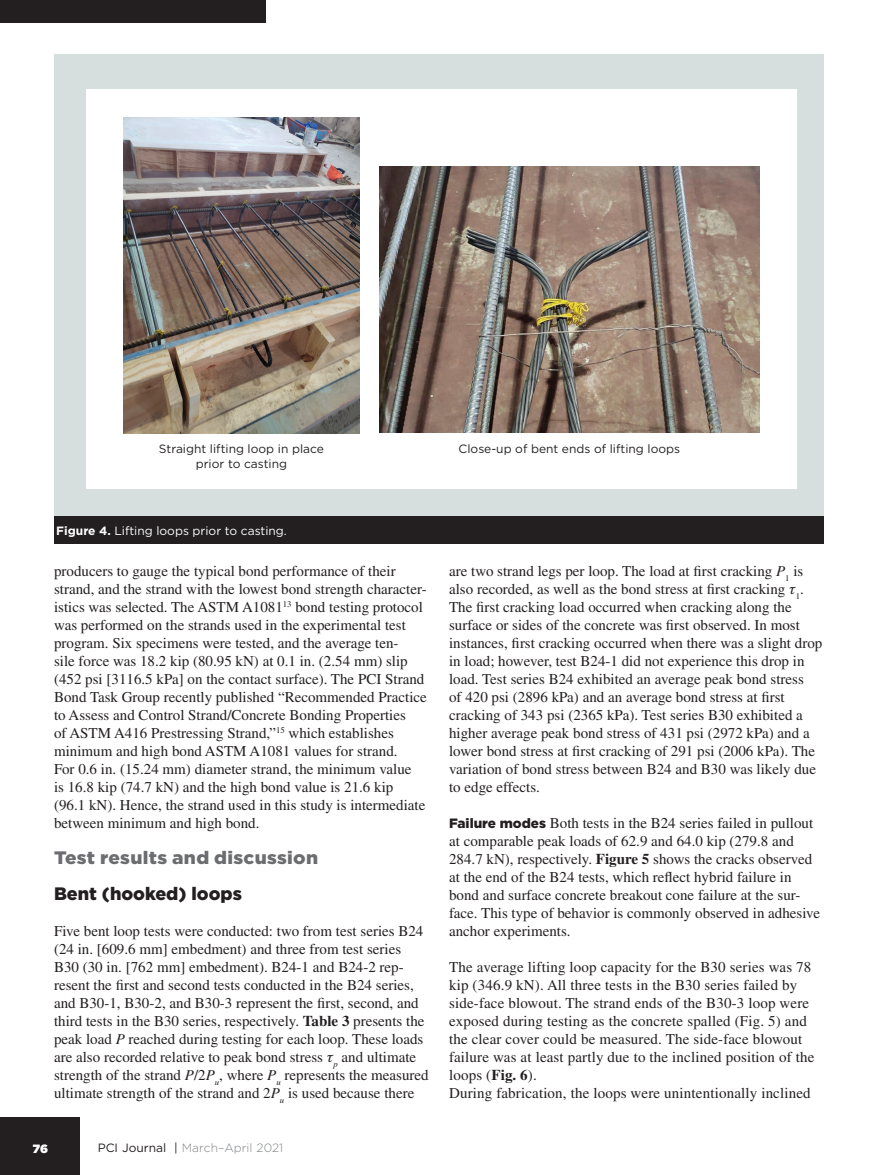
<style>
.page{position:relative;width:878px;height:1175px;background:#fff}
.page>*{position:absolute;margin:0;border:0;box-sizing:border-box;transform-origin:0 0}
.Subhead{font:900 18px "Gotham";letter-spacing:.015em;color:#6c6d70;scale:1.06 1}
.Subhead2{font:900 18px "Gotham";color:#231f20}
.Body{font:15px/18px "Times LT Std";color:#231f20}
.Figure_Label{font:12px/14.4px "Gotham";color:#231f20;text-align:center}
.Figure_caption{font:12px "Gotham";color:#fff}
.t1{font:300 12px "Gotham";color:#808285}
.t2{font:900 12px "Gotham";color:#fff}
.s1{font-weight:700}
.s2{font-style:italic}
.s3{font-family:"Times Ten Greek Inclined"}
.s4{font-weight:400;color:#231f20}
.s5{font-family:"Gotham";font-weight:900;font-size:13.5px}
</style>
<div class="page">
<div style="left:0;top:1117px;width:80px;height:57px;background:#231f20"></div>
<div style="left:0;top:0;width:266px;height:23px;background:#231f20"></div>
<div style="left:54px;top:54px;width:770px;height:463px;background:#d7dfde"></div>
<div style="left:54px;top:517px;width:770px;height:27px;background:#231f20"></div>
<div style="left:86px;top:89px;width:710px;height:399px;background:#fff"></div>
<img style="left:123px;top:118px;width:237px;height:315px">
<img style="left:379px;top:166px;width:380px;height:266px">
<p class="Figure_Label" style="left:159px;top:442px;width:166px">Straight lifting loop in place prior to casting</p>
<p class="Figure_Label" style="left:458px;top:442px;width:223px">Close-up of bent ends of lifting loops</p>
<p class="Figure_caption" style="left:56px;top:523px;width:232px"><span class="s1">Figure 4.</span> Lifting loops prior to casting.</p>
<p class="Body" style="left:54px;top:562px;width:374px">producers to gauge the typical bond performance of their strand, and the strand with the lowest bond strength character&shy;istics was selected. The ASTM A1081<sup>13</sup> bond testing protocol was performed on the strands used in the experimental test program. Six specimens were tested, and the average ten-<br>sile force was 18.2 kip (80.95 kN) at 0.1 in. (2.54 mm) slip (452 psi [3116.5 kPa] on the contact surface). The PCI Strand Bond Task Group recently published “Recommended Practice to Assess and Control Strand/Concrete Bonding Properties<br>of ASTM A416 Prestressing Strand,”<sup>15</sup> which establishes minimum and high bond ASTM A1081 values for strand.<br>For 0.6 in. (15.24 mm) diameter strand, the minimum value<br>is 16.8 kip (74.7 kN) and the high bond value is 21.6 kip (96.1 kN). Hence, the strand used in this study is intermediate between minimum and high bond.</p>
<p class="Subhead" style="left:54px;top:845px;width:251px">Test results and discussion</p>
<p class="Subhead2" style="left:54px;top:881px;width:189px">Bent (hooked) loops</p>
<p class="Body" style="left:54px;top:922px;width:376px">Five bent loop tests were conducted: two from test series B24 (24 in. [609.6 mm] embedment) and three from test series B30 (30 in. [762 mm] embedment). B24-1 and B24-2 rep&shy;resent the first and second tests conducted in the B24 series, and B30-1, B30-2, and B30-3 represent the first, second, and third tests in the B30 series, respectively. <span class="s1">Table 3</span> presents the peak load <span class="s2">P</span> reached during testing for each loop. These loads are also recorded relative to peak bond stress <span class="s3">τ</span><sub>p</sub> and ultimate strength of the strand <span class="s2">P</span>/2<span class="s2">P</span><sub>u</sub>, where <span class="s2">P</span><sub>u</sub> represents the measured ultimate strength of the strand and 2<span class="s2">P</span><sub>u</sub> is used because there</p>
<p class="t2" style="left:33px;top:1139px;width:17px">76</p>
<p class="t1" style="left:98px;top:1140px;width:187px"><span class="s4">PCI Journal</span> <span class="s4">|</span> March–April 2021</p>
<p class="Body" style="left:449px;top:562px;width:375px">are two strand legs per loop. The load at first cracking <span class="s2">P</span><sub>1</sub> is also recorded, as well as the bond stress at first cracking <span class="s3">τ</span><sub>1</sub>.<br>The first cracking load occurred when cracking along the surface or sides of the concrete was first observed. In most instances, first cracking occurred when there was a slight drop in load; however, test B24-1 did not experience this drop in load. Test series B24 exhibited an average peak bond stress<br>of 420 psi (2896 kPa) and an average bond stress at first cracking of 343 psi (2365 kPa). Test series B30 exhibited a higher average peak bond stress of 431 psi (2972 kPa) and a lower bond stress at first cracking of 291 psi (2006 kPa). The variation of bond stress between B24 and B30 was likely due to edge effects.</p>
<p class="Body" style="left:449px;top:814px;width:372px"><span class="s5">Failure modes</span> Both tests in the B24 series failed in pullout at comparable peak loads of 62.9 and 64.0 kip (279.8 and 284.7 kN), respectively. <span class="s1">Figure 5</span> shows the cracks observed at the end of the B24 tests, which reflect hybrid failure in bond and surface concrete breakout cone failure at the sur&shy;face. This type of behavior is commonly observed in adhesive anchor experiments.</p>
<p class="Body" style="left:449px;top:958px;width:367px">The average lifting loop capacity for the B30 series was 78 kip (346.9 kN). All three tests in the B30 series failed by side-face blowout. The strand ends of the B30-3 loop were exposed during testing as the concrete spalled (Fig. 5) and the clear cover could be measured. The side-face blowout failure was at least partly due to the inclined position of the loops (<span class="s1">Fig. 6</span>).<br>During fabrication, the loops were unintentionally inclined</p>
</div>
